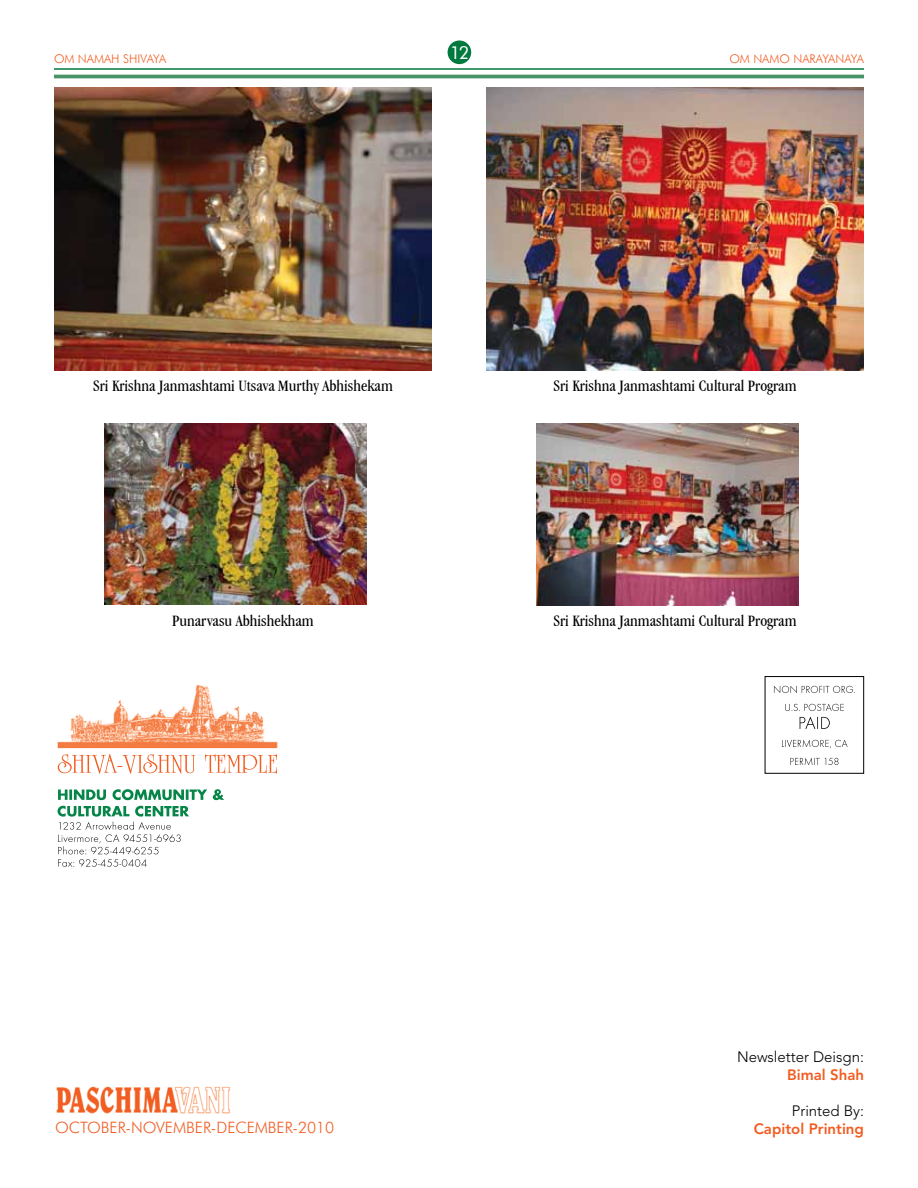
<style>
.page{position:relative;width:918px;height:1188px;background:#fff}
.page>*{position:absolute;margin:0;border:0;box-sizing:border-box;transform-origin:0 0}
.t1{font:18px "Futura BT";color:#fff}
.t2{font:condensed 16.5px "Garamond IT Cby BT";color:#000}
.t3{font:300 15.75px "Futura BT";color:#f15d22}
.t4{font:300 15px "Avenir";color:#000}
.t5{font:800 15px "Avenir";color:#f15d22}
.t6{font:300 12px "Futura BT";color:#f15d22}
</style>
<div class="page">
<hr style="left:54px;top:68px;width:810px;height:2px;background:#00793f">
<hr style="left:54px;top:75px;width:810px;height:3px;background:#489367">
<div style="left:448px;top:40px;width:23px;height:24px;background:#00793f;border-radius:50%"></div>
<svg style="left:774px;top:686px;width:81px;height:7px"></svg>
<svg style="left:785px;top:704px;width:59px;height:7px"></svg>
<svg style="left:800px;top:717px;width:30px;height:12px"></svg>
<svg style="left:782px;top:740px;width:66px;height:8px"></svg>
<svg style="left:790px;top:758px;width:48px;height:7px"></svg>
<div style="left:765px;top:676px;width:99px;height:98px;border:1px solid #010101"></div>
<svg style="left:58px;top:789px;width:166px;height:11px"></svg>
<svg style="left:58px;top:806px;width:131px;height:61px"></svg>
<svg style="left:58px;top:754px;width:219px;height:20px"></svg>
<img style="left:58px;top:684px;width:220px;height:64px">
<img style="left:56px;top:1086px;width:175px;height:28px">
<img style="left:54px;top:87px;width:378px;height:283px">
<img style="left:104px;top:423px;width:263px;height:182px">
<img style="left:536px;top:423px;width:263px;height:183px">
<img style="left:486px;top:87px;width:378px;height:283px">
<p class="t6" style="left:54px;top:52px;width:114px">OM NAMAH SHIVAYA</p>
<p class="t1" style="left:450px;top:42px;width:21px">12</p>
<p class="t6" style="left:729px;top:52px;width:136px">OM NAMO NARAYANAYA</p>
<p class="t2" style="left:93px;top:376px;width:301px">Sri Krishna Janmashtami Utsava Murthy Abhishekam</p>
<p class="t2" style="left:553px;top:376px;width:245px">Sri Krishna Janmashtami Cultural Program</p>
<p class="t2" style="left:172px;top:611px;width:143px">Punarvasu Abhishekham</p>
<p class="t2" style="left:553px;top:611px;width:245px">Sri Krishna Janmashtami Cultural Program</p>
<p class="t3" style="left:55px;top:1118px;width:281px">OCTOBER-NOVEMBER-DECEMBER-2010</p>
<p class="t4" style="left:737px;top:1048px;width:128px">Newsletter Deisgn:</p>
<p class="t5" style="left:787px;top:1066px;width:78px">Bimal Shah</p>
<p class="t4" style="left:792px;top:1102px;width:74px">Printed By:</p>
<p class="t5" style="left:754px;top:1120px;width:112px">Capitol Printing</p>
</div>
